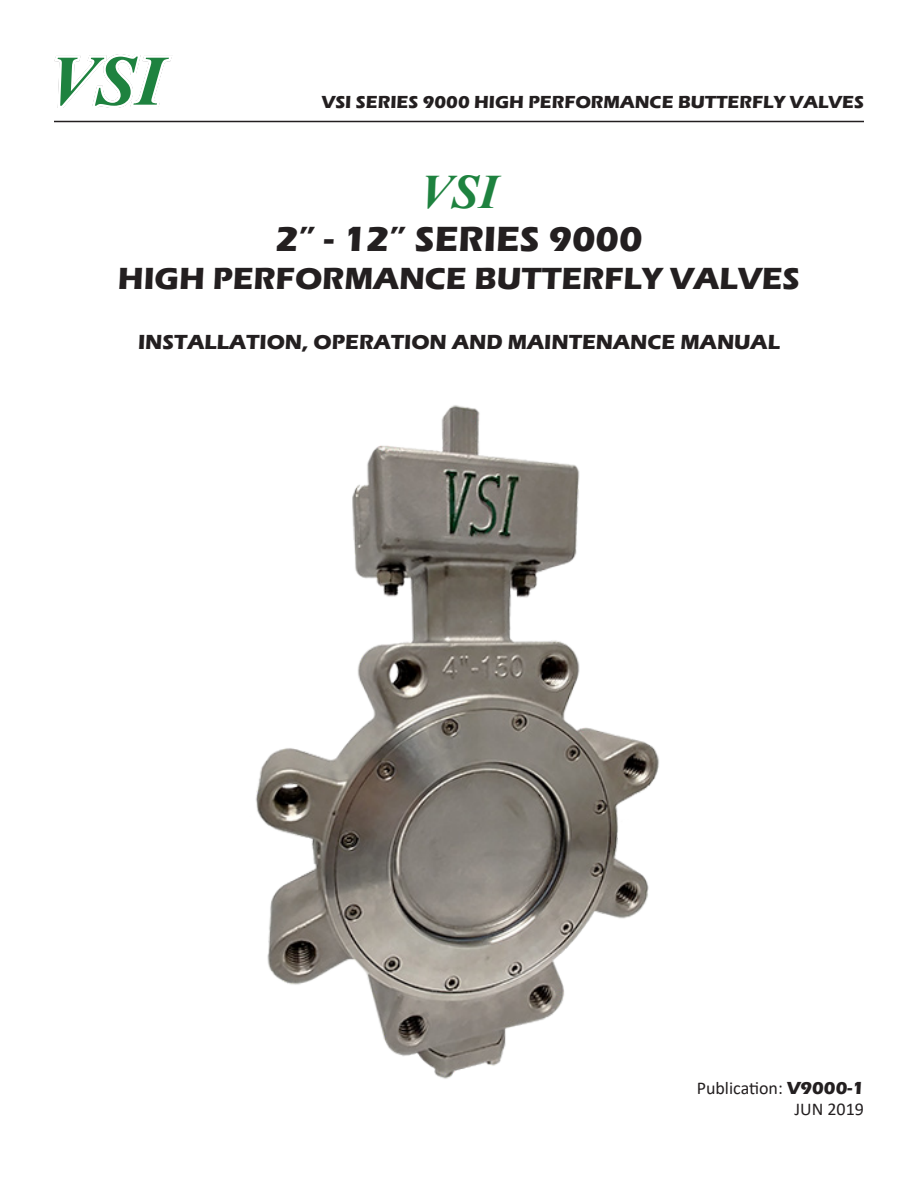
<style>
.page{position:relative;width:918px;height:1188px;background:#fff}
.page>*{position:absolute;margin:0;border:0;box-sizing:border-box;transform-origin:0 0}
.t1{font:italic 700 48px "Times New Roman";color:#1e823f}
.t2{font:700 36px "Eras ITC";color:#231f20}
.t3{font:700 31.5px "Eras ITC";color:#231f20}
.Section_Head{font:700 21px "Eras ITC";color:#231f20}
.t4{font:700 18px "Eras ITC";color:#231f20}
.Paragraph_Style_1{font:18px "Calibri";color:#231f20}
.s1{font-family:"Eras ITC";font-weight:700}
</style>
<div class="page">
<hr style="left:54px;top:121px;width:810px;height:1px;background:#231f20">
<svg style="left:54px;top:54px;width:118px;height:54px"></svg>
<img style="left:256px;top:405px;width:403px;height:674px">
<p class="t4" style="left:322px;top:92px;width:544px">VSI SERIES 9000 HIGH PERFORMANCE BUTTERFLY VALVES</p>
<p class="t1" style="left:420px;top:158px;width:79px">VSI</p>
<p class="t2" style="left:275px;top:219px;width:369px">2” - 12” SERIES 9000</p>
<p class="t3" style="left:118px;top:260px;width:684px">HIGH PERFORMANCE BUTTERFLY VALVES</p>
<p class="Section_Head" style="left:138px;top:330px;width:643px">INSTALLATION, OPERATION AND MAINTENANCE MANUAL</p>
<p class="Paragraph_Style_1" style="left:697px;top:1075px;width:169px">Publication: <span class="s1">V9000-1</span></p>
<p class="Paragraph_Style_1" style="left:795px;top:1097px;width:71px">JUN 2019</p>
</div>
